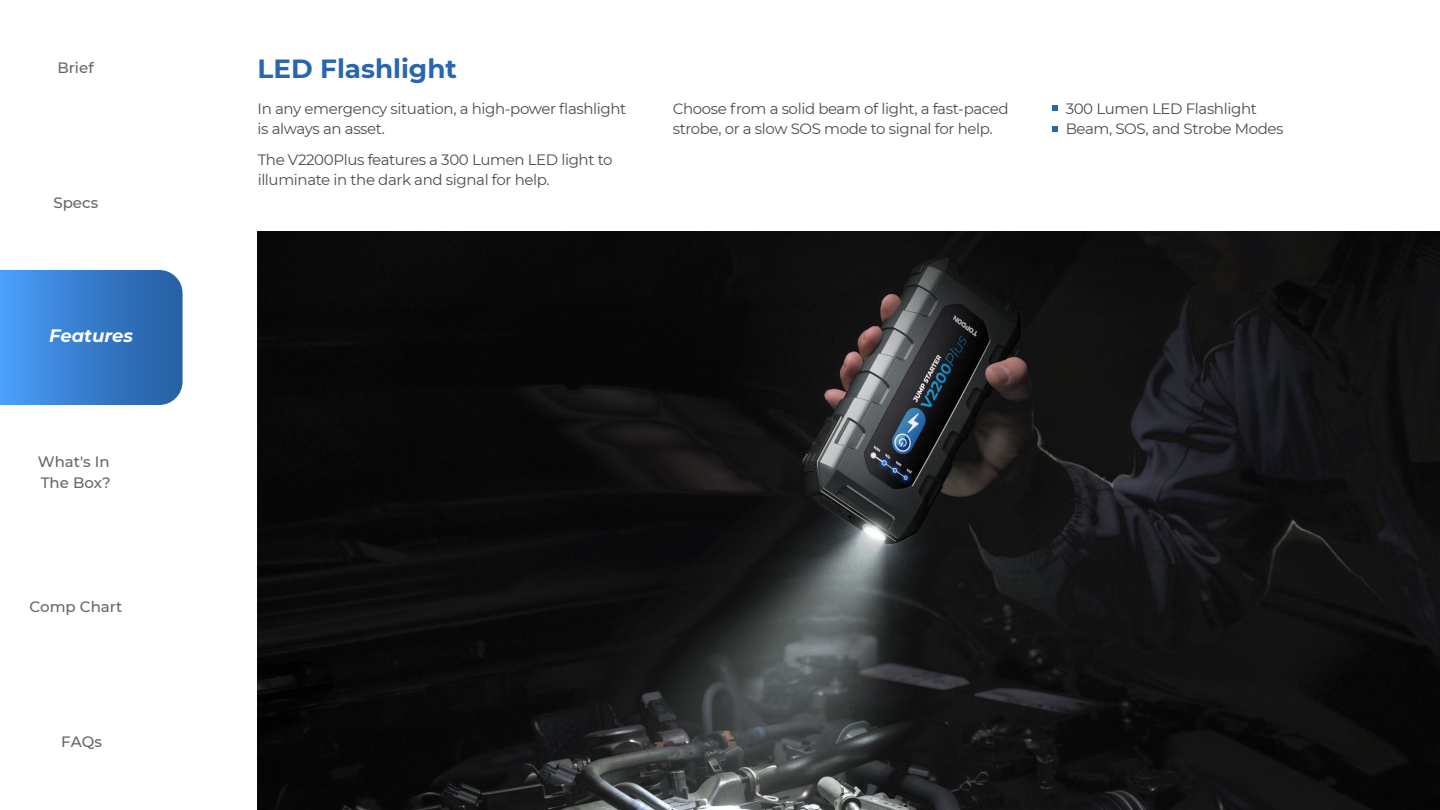
<style>
.page{position:relative;width:1440px;height:810px;background:#fff}
.page>*{position:absolute;margin:0;border:0;box-sizing:border-box;transform-origin:0 0}
.t1{font:700 26.25px "Montserrat";color:#2866b0}
.t2{font:italic 700 18px "Montserrat";color:#fff}
.t3{font:15px/20.2px "Montserrat";letter-spacing:-.025em;color:#4d4d4d}
.t4{font:500 15px/21.6px "Montserrat";color:#666}
</style>
<div class="page">
<img style="left:258px;top:231px;width:1182px;height:579px">
<svg style="left:0;top:270px;width:183px;height:135px;background:#397ece"></svg>
<svg style="left:1053px;top:106px;width:5px;height:5px"></svg>
<svg style="left:1053px;top:126px;width:5px;height:5px"></svg>
<p class="t4" style="left:57px;top:56px;width:38px">Brief</p>
<p class="t4" style="left:53px;top:191px;width:46px">Specs</p>
<p class="t2" style="left:49px;top:323px;width:86px">Features</p>
<p class="t4" style="left:38px;top:450px;width:74px">What's In<br>The Box?</p>
<p class="t4" style="left:29px;top:596px;width:94px">Comp Chart</p>
<p class="t4" style="left:61px;top:730px;width:42px">FAQs</p>
<h1 class="t1" style="left:258px;top:49px;width:201px">LED Flashlight</h1>
<p class="t3" style="left:258px;top:98px;width:370px">In any emergency situation, a high-power flashlight is always an asset.</p>
<p class="t3" style="left:673px;top:98px;width:337px">Choose from a solid beam of light, a fast-paced strobe, or a slow SOS mode to signal for help.</p>
<p class="t3" style="left:1066px;top:98px;width:219px">300 Lumen LED Flashlight<br>Beam, SOS, and Strobe Modes</p>
<p class="t3" style="left:258px;top:149px;width:356px">The V2200Plus features a 300 Lumen LED light to illuminate in the dark and signal for help.</p>
</div>
